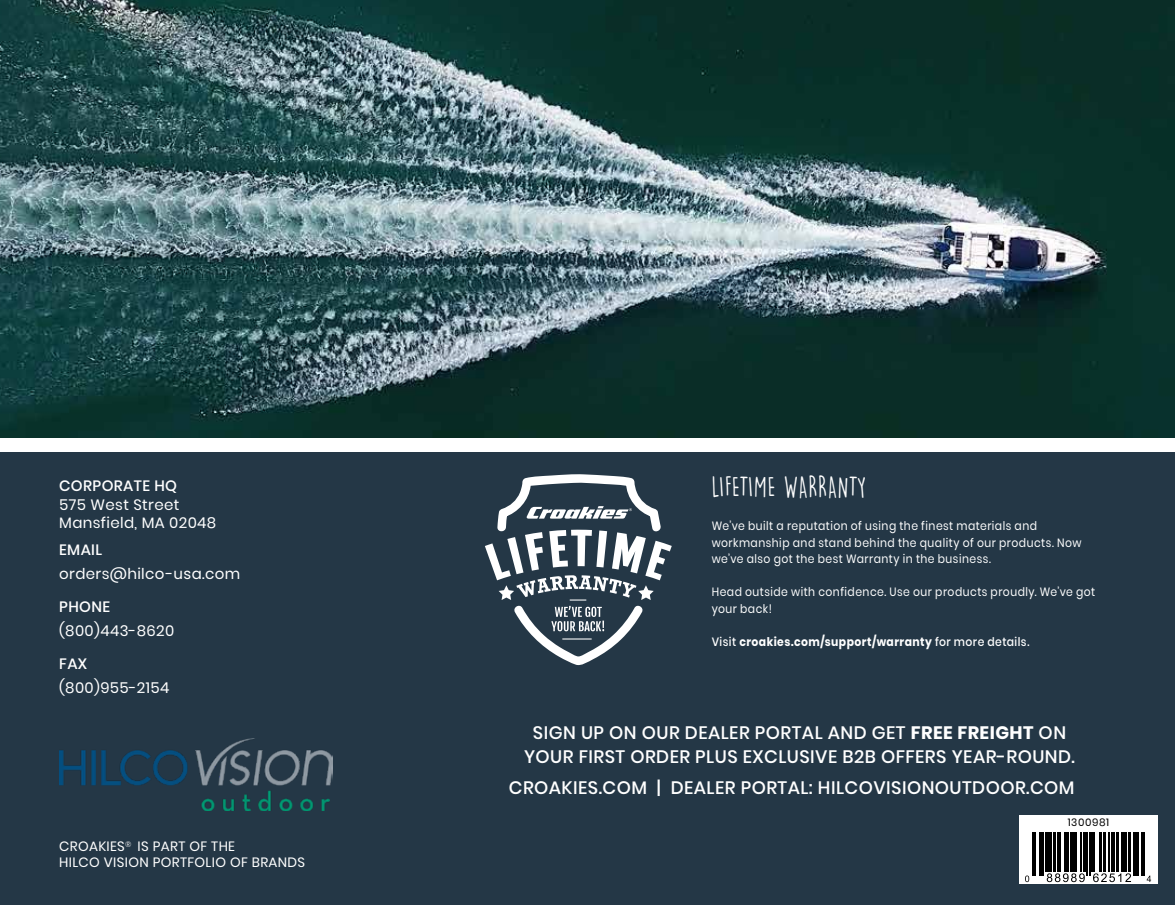
<style>
.page{position:relative;width:1175px;height:905px;background:#fff}
.page>*{position:absolute;margin:0;border:0;box-sizing:border-box;transform-origin:0 0}
.t1{font:27px "DK Lemon Yellow Sun";letter-spacing:.015em;color:#fff;scale:.9 1}
.t2{font:500 18px/24px "Poppins";letter-spacing:.025em;color:#fff;text-align:center}
.t3{font:15px/18px "Poppins";letter-spacing:.025em;color:#fff}
.t4{font:500 15px "Poppins";letter-spacing:.025em;color:#fff}
.t5{font:13.5px/16.2px "Poppins";letter-spacing:.025em;color:#fff}
.t6{font:12px/16.5px "Poppins";letter-spacing:.045em;color:#fff;scale:.9 1}
.t7{font:700 12px "Poppins";letter-spacing:.045em;color:#fff;scale:.9 1}
.t8{font:10.5px "Poppins";letter-spacing:.055em;color:#000}
.s1{font-weight:500}
.s2{font-weight:700}
</style>
<div class="page">
<div style="left:0;top:452px;width:1174px;height:452px;background:#243746"></div>
<img style="left:59px;top:739px;width:273px;height:71px">
<div style="left:1019px;top:815px;width:138px;height:24px;background:#fff"></div>
<svg style="left:1019px;top:832px;width:138px;height:52px;background:#bcbcbc"></svg>
<hr style="left:1032px;top:832px;width:1px;height:43px;background:#000">
<hr style="left:1034px;top:832px;width:1px;height:43px;background:#000">
<hr style="left:1039px;top:832px;width:2px;height:43px;background:#000">
<hr style="left:1042px;top:832px;width:1px;height:43px;background:#000">
<hr style="left:1045px;top:832px;width:2px;height:40px;background:#000">
<hr style="left:1048px;top:832px;width:4px;height:40px;background:#000">
<hr style="left:1053px;top:832px;width:2px;height:40px;background:#000">
<svg style="left:1056px;top:832px;width:4px;height:40px"></svg>
<hr style="left:1064px;top:832px;width:1px;height:40px;background:#000">
<hr style="left:1066px;top:832px;width:2px;height:40px;background:#000">
<hr style="left:1070px;top:832px;width:2px;height:40px;background:#000">
<hr style="left:1073px;top:832px;width:4px;height:40px;background:#000">
<hr style="left:1080px;top:832px;width:1px;height:40px;background:#000">
<hr style="left:1083px;top:832px;width:2px;height:40px;background:#000">
<hr style="left:1086px;top:832px;width:1px;height:43px;background:#000">
<hr style="left:1089px;top:832px;width:1px;height:43px;background:#000">
<hr style="left:1091px;top:832px;width:1px;height:40px;background:#000">
<hr style="left:1093px;top:832px;width:1px;height:40px;background:#000">
<hr style="left:1099px;top:832px;width:3px;height:40px;background:#000">
<hr style="left:1103px;top:832px;width:2px;height:40px;background:#000">
<hr style="left:1108px;top:832px;width:1px;height:40px;background:#000">
<hr style="left:1111px;top:832px;width:4px;height:40px;background:#000">
<hr style="left:1116px;top:832px;width:2px;height:40px;background:#000">
<hr style="left:1121px;top:832px;width:2px;height:40px;background:#000">
<hr style="left:1124px;top:832px;width:3px;height:40px;background:#000">
<hr style="left:1128px;top:832px;width:2px;height:40px;background:#000">
<hr style="left:1133px;top:832px;width:1px;height:43px;background:#000">
<hr style="left:1135px;top:832px;width:3px;height:43px;background:#000">
<hr style="left:1141px;top:832px;width:1px;height:43px;background:#000">
<hr style="left:1143px;top:832px;width:1px;height:43px;background:#000">
<svg style="left:1093px;top:873px;width:38px;height:9px"></svg>
<svg style="left:1046px;top:873px;width:38px;height:9px"></svg>
<svg style="left:1025px;top:875px;width:4px;height:7px"></svg>
<svg style="left:1146px;top:875px;width:5px;height:7px"></svg>
<svg style="left:485px;top:474px;width:186px;height:192px"></svg>
<img style="left:0;top:0;width:1174px;height:438px">
<p class="t4" style="left:59px;top:477px;width:119px">CORPORATE HQ</p>
<p class="t3" style="left:59px;top:495px;width:159px">575 West Street<br>Mansfield, MA 02048</p>
<p class="t4" style="left:59px;top:540px;width:44px">EMAIL</p>
<p class="t3" style="left:59px;top:564px;width:183px">orders@hilco-usa.com</p>
<p class="t4" style="left:59px;top:597px;width:52px">PHONE</p>
<p class="t3" style="left:59px;top:621px;width:117px">(800)443-8620</p>
<p class="t4" style="left:59px;top:654px;width:30px">FAX</p>
<p class="t3" style="left:59px;top:678px;width:112px">(800)955-2154</p>
<p class="t5" style="left:59px;top:838px;width:248px">CROAKIES<sup>®</sup> IS PART OF THE<br>HILCO VISION PORTFOLIO OF BRANDS</p>
<h1 class="t1" style="left:711px;top:471px;width:173px">LIFETIME WARRANTY</h1>
<p class="t6" style="left:711px;top:518px;width:412px">We’ve built a reputation of using the finest materials and workmanship and stand behind the quality of our products. Now we’ve also got the best Warranty in the business.</p>
<p class="t6" style="left:711px;top:584px;width:427px">Head outside with confidence. Use our products proudly. We’ve got your back!</p>
<p class="t7" style="left:711px;top:634px;width:354px"><span class="s1">Visit</span> croakies.com/support/warranty <span class="s1">for more details.</span></p>
<h2 class="t2" style="left:524px;top:721px;width:552px">SIGN UP ON OUR DEALER PORTAL AND GET <span class="s2">FREE FREIGHT</span> ON<br>YOUR FIRST ORDER PLUS EXCLUSIVE B2B OFFERS YEAR-ROUND.</h2>
<h2 class="t2" style="left:509px;top:776px;width:567px">CROAKIES.COM | DEALER PORTAL: HILCOVISIONOUTDOOR.COM</h2>
<p class="t8" style="left:1067px;top:816px;width:43px">1300981</p>
</div>
